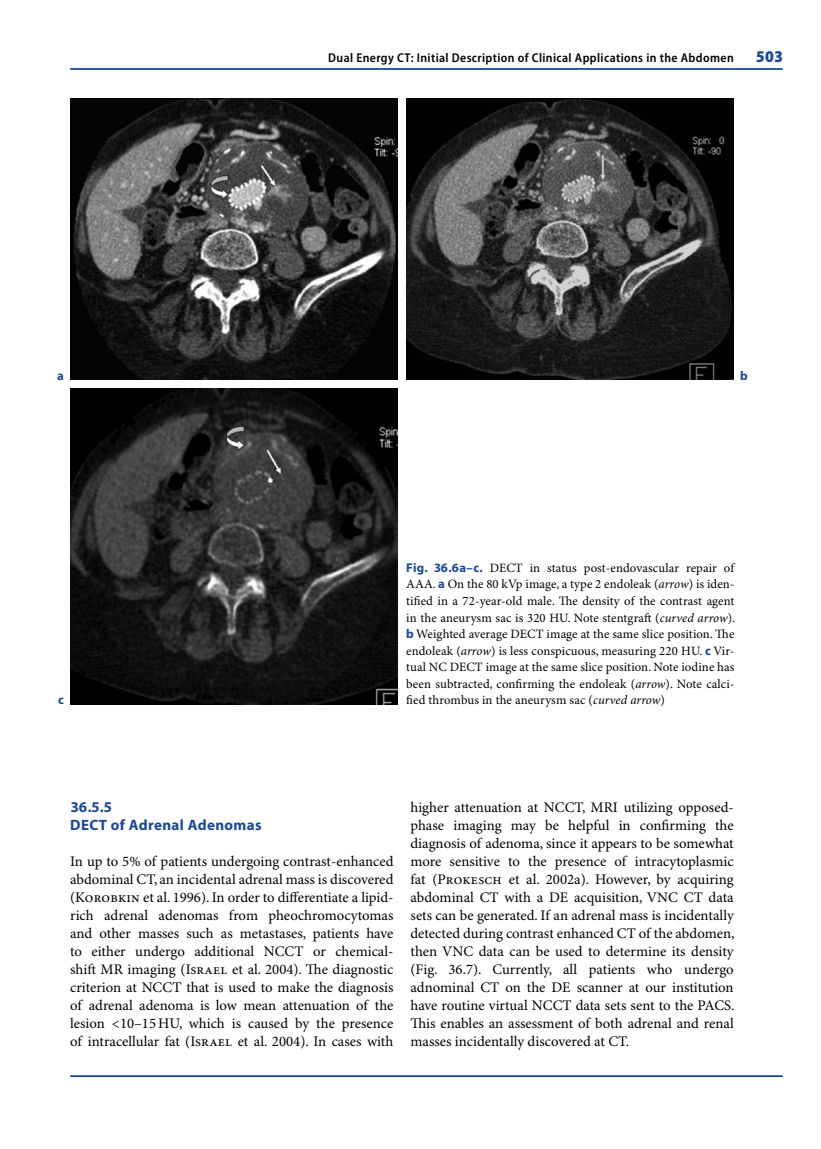
<style>
.page{position:relative;width:821px;height:1149px;background:#fff}
.page>*{position:absolute;margin:0;border:0;box-sizing:border-box;transform-origin:0 0}
.t1{font:900 semi-condensed 16.5px "Myriad Pro";color:#1a4799}
.t2{font:700 15px/18px "Myriad Pro";letter-spacing:.025em;color:#1a4799}
.t3{font:14.7px/18px "Minion Pro";color:#000;text-align:justify}
.t4{font:12.75px/16.5px "Minion Pro";letter-spacing:.005em;color:#000;text-align:justify}
.t5{font:600 semi-condensed 12.75px "Myriad Pro";letter-spacing:.03em;color:#000}
.t6{font:700 12.75px "Myriad Pro";color:#1a4799}
.s1{font-family:"Myriad Pro";font-weight:700;color:#1a4799}
.s2{font-style:italic}
</style>
<div class="page">
<img style="left:70px;top:99px;width:328px;height:280px">
<img style="left:406px;top:99px;width:327px;height:280px">
<img style="left:70px;top:388px;width:328px;height:315px">
<hr style="left:70px;top:68px;width:663px;height:2px;background:#1a4799">
<hr style="left:733px;top:68px;width:49px;height:2px;background:#1a4799">
<hr style="left:70px;top:1074px;width:712px;height:2px;background:#1a4799">
<p class="t6" style="left:57px;top:367px;width:8px">a</p>
<p class="t6" style="left:58px;top:691px;width:7px">c</p>
<p class="t5" style="left:328px;top:50px;width:407px">Dual Energy CT: Initial Description of Clinical Applications in the Abdomen</p>
<p class="t1" style="left:756px;top:47px;width:28px">503</p>
<p class="t6" style="left:740px;top:367px;width:9px">b</p>
<p class="t4" style="left:406px;top:560px;width:330px"><span class="s1">Fig. 36.6a–c.</span> DECT in status post-endovascular repair of AAA. <span class="s1">a</span> On the 80 kVp image, a type 2 endoleak (<span class="s2">arrow</span>) is iden&shy;tified in a 72-year-old male. The density of the contrast agent in the aneurysm sac is 320 HU. Note stentgraft (<span class="s2">curved arrow</span>). <span class="s1">b</span> Weighted average DECT image at the same slice position. The endoleak (<span class="s2">arrow</span>) is less conspicuous, measuring 220 HU. <span class="s1">c</span> Vir&shy;tual NC DECT image at the same slice position. Note iodine has been subtracted, confirming the endoleak (<span class="s2">arrow</span>). Note calci&shy;fied thrombus in the aneurysm sac (<span class="s2">curved arrow</span>)</p>
<p class="t2" style="left:70px;top:797px;width:193px">36.5.5<br>DECT of Adrenal Adenomas</p>
<p class="t3" style="left:70px;top:852px;width:325px">In up to 5% of patients undergoing contrast-enhanced abdominal CT, an incidental adrenal mass is discovered (Korobkin et al. 1996). In order to differentiate a lipid&shy;rich adrenal adenomas from pheochromocytomas and other masses such as metastases, patients have to either undergo additional NCCT or chemical&shy;shift MR imaging (Israel et al. 2004). The diagnostic criterion at NCCT that is used to make the diagnosis of adrenal adenoma is low mean attenuation of the lesion &lt;10–15HU, which is caused by the presence of intracellular fat (Israel et al. 2004). In cases with</p>
<p class="t3" style="left:410px;top:798px;width:325px">higher attenuation at NCCT, MRI utilizing opposed&shy;phase imaging may be helpful in confirming the diagnosis of adenoma, since it appears to be somewhat more sensitive to the presence of intracytoplasmic fat (Prokesch et al. 2002a). However, by acquiring abdominal CT with a DE acquisition, VNC CT data sets can be generated. If an adrenal mass is incidentally detected during contrast enhanced CT of the abdomen, then VNC data can be used to determine its density (Fig. 36.7). Currently, all patients who undergo adnominal CT on the DE scanner at our institution have routine virtual NCCT data sets sent to the PACS.<br>This enables an assessment of both adrenal and renal masses incidentally discovered at CT.</p>
</div>
